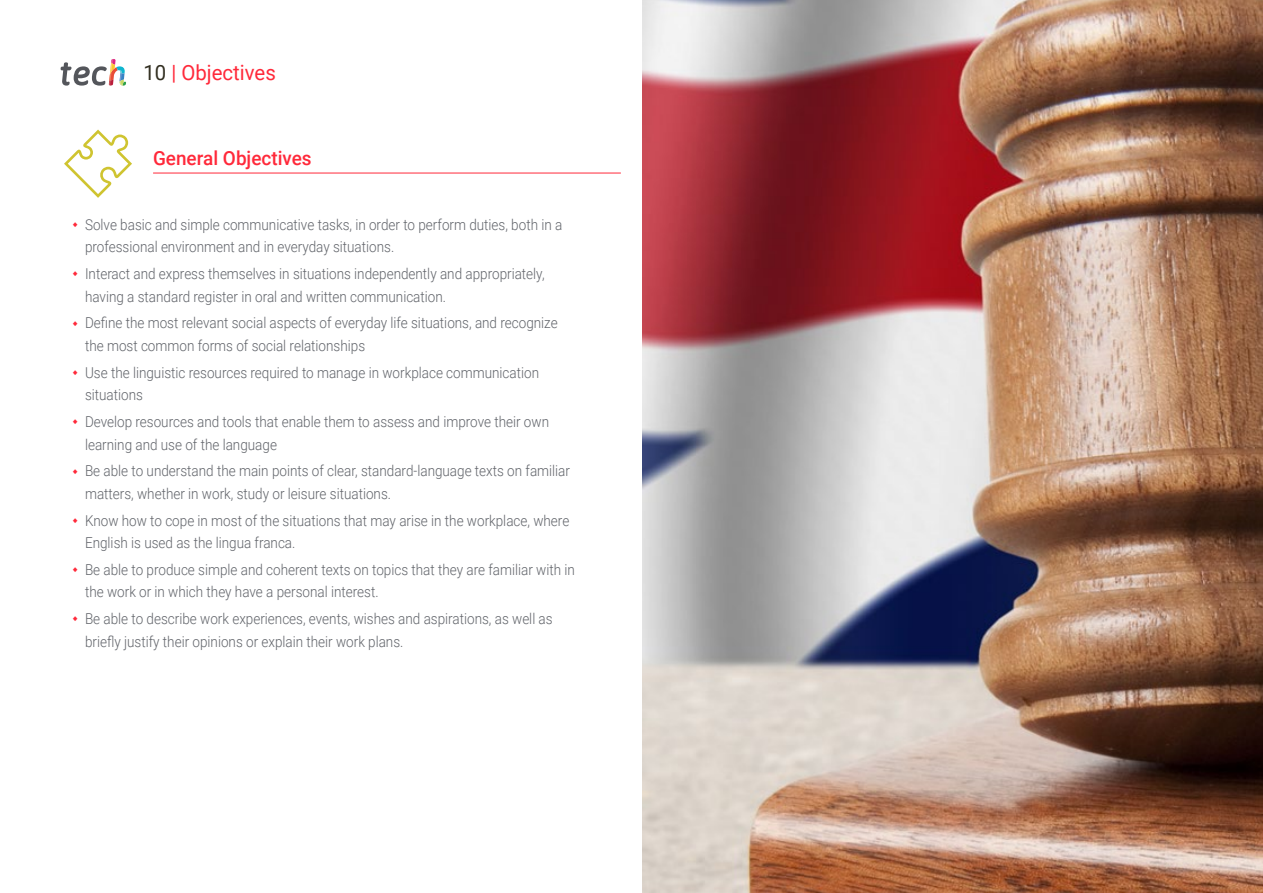
<style>
.page{position:relative;width:1263px;height:893px;background:#fff}
.page>*{position:absolute;margin:0;border:0;box-sizing:border-box;transform-origin:0 0}
.t1{font:21px "Roboto";color:#ff293a}
.t2{font:500 19.5px "Roboto";color:#ff293a}
.t3{font:300 15px/22.5px "Roboto";color:#61646a;scale:.9 1}
.s1{color:#312e20}
</style>
<div class="page">
<hr style="left:153px;top:173px;width:468px;height:1px;background:#ff293a">
<svg style="left:64px;top:130px;width:68px;height:68px"></svg>
<svg style="left:61px;top:59px;width:65px;height:27px"></svg>
<img style="left:642px;top:0;width:621px;height:893px">
<h1 class="t1" style="left:144px;top:57px;width:134px"><span class="s1">10</span> | Objectives</h1>
<h2 class="t2" style="left:153px;top:144px;width:160px">General Objectives</h2>
<p class="t3" style="left:85px;top:213px;width:532px">Solve basic and simple communicative tasks, in order to perform duties, both in a professional environment and in everyday situations.</p>
<p class="t3" style="left:85px;top:262px;width:512px">Interact and express themselves in situations independently and appropriately, having a standard register in oral and written communication.</p>
<p class="t3" style="left:85px;top:311px;width:527px">Define the most relevant social aspects of everyday life situations, and recognize the most common forms of social relationships</p>
<p class="t3" style="left:85px;top:361px;width:506px">Use the linguistic resources required to manage in workplace communication situations</p>
<p class="t3" style="left:85px;top:410px;width:517px">Develop resources and tools that enable them to assess and improve their own learning and use of the language</p>
<p class="t3" style="left:85px;top:459px;width:540px">Be able to understand the main points of clear, standard-language texts on familiar matters, whether in work, study or leisure situations.</p>
<p class="t3" style="left:85px;top:508px;width:540px">Know how to cope in most of the situations that may arise in the workplace, where<br>English is used as the lingua franca.</p>
<p class="t3" style="left:85px;top:558px;width:546px">Be able to produce simple and coherent texts on topics that they are familiar with in the work or in which they have a personal interest.</p>
<p class="t3" style="left:85px;top:607px;width:521px">Be able to describe work experiences, events, wishes and aspirations, as well as briefly justify their opinions or explain their work plans.</p>
</div>
